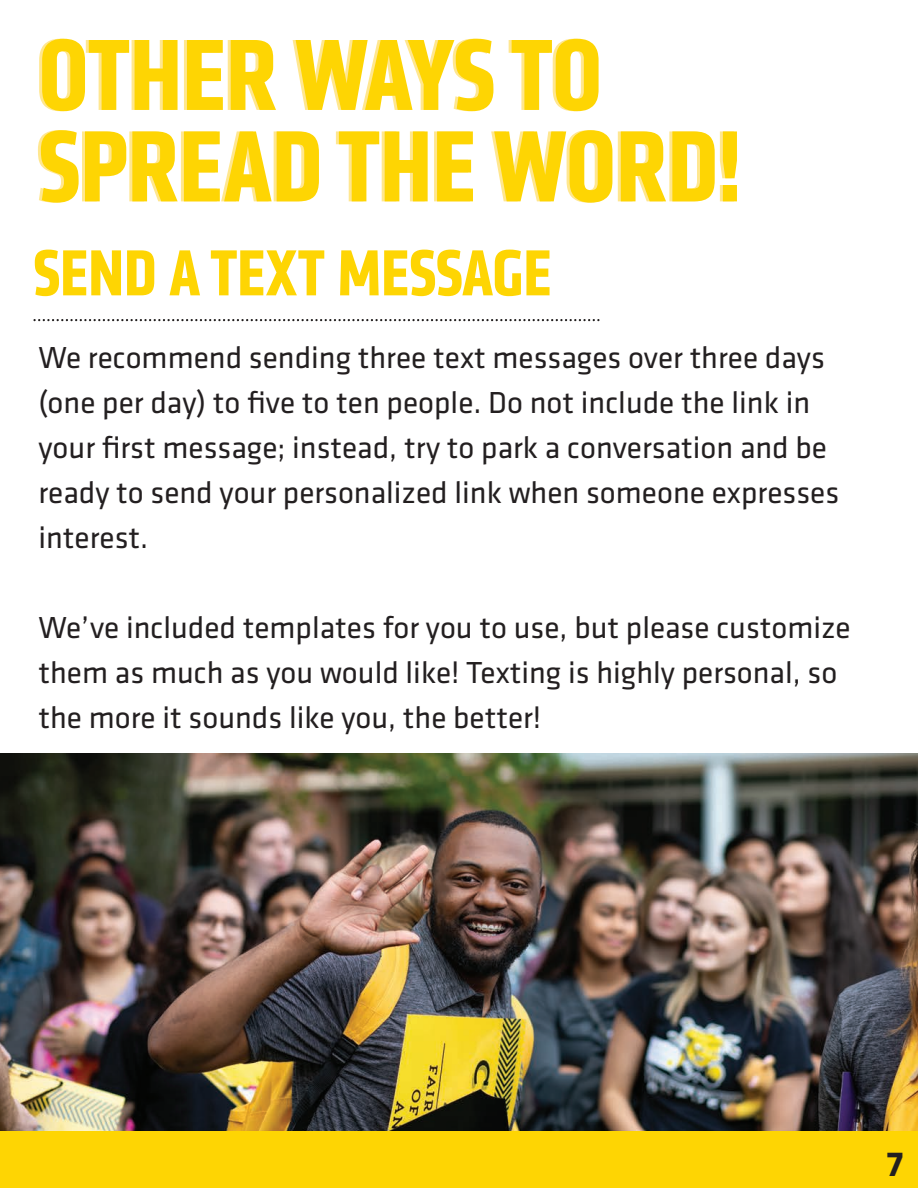
<style>
.page{position:relative;width:918px;height:1188px;background:#fff}
.page>*{position:absolute;margin:0;border:0;box-sizing:border-box;transform-origin:0 0}
.t1{font:700 condensed 105px/91.5px "Klavika Web";color:#fed503}
.t2{font:700 condensed 67.5px "Klavika Web";color:#fed503}
.t3{font:700 36px "Klavika";color:#231f20}
.t4{font:31.5px/45px "Klavika";color:#231f20}
</style>
<div class="page">
<svg style="left:35px;top:319px;width:565px;height:2px"></svg>
<img style="left:0;top:753px;width:918px;height:379px">
<div style="left:0;top:1132px;width:918px;height:56px;background:#fed503"></div>
<h1 class="t1" style="left:38px;top:29px;width:705px">OTHER WAYS TO<br>SPREAD THE WORD!</h1>
<h2 class="t2" style="left:33px;top:236px;width:520px">SEND A TEXT MESSAGE</h2>
<p class="t4" style="left:39px;top:334px;width:802px">We recommend sending three text messages over three days (one per day) to five to ten people. Do not include the link in your first message; instead, try to park a conversation and be ready to send your personalized link when someone expresses interest.</p>
<p class="t4" style="left:39px;top:604px;width:814px">We’ve included templates for you to use, but please customize them as much as you would like! Texting is highly personal, so the more it sounds like you, the better!</p>
<p class="t3" style="left:887px;top:1138px;width:18px">7</p>
</div>
